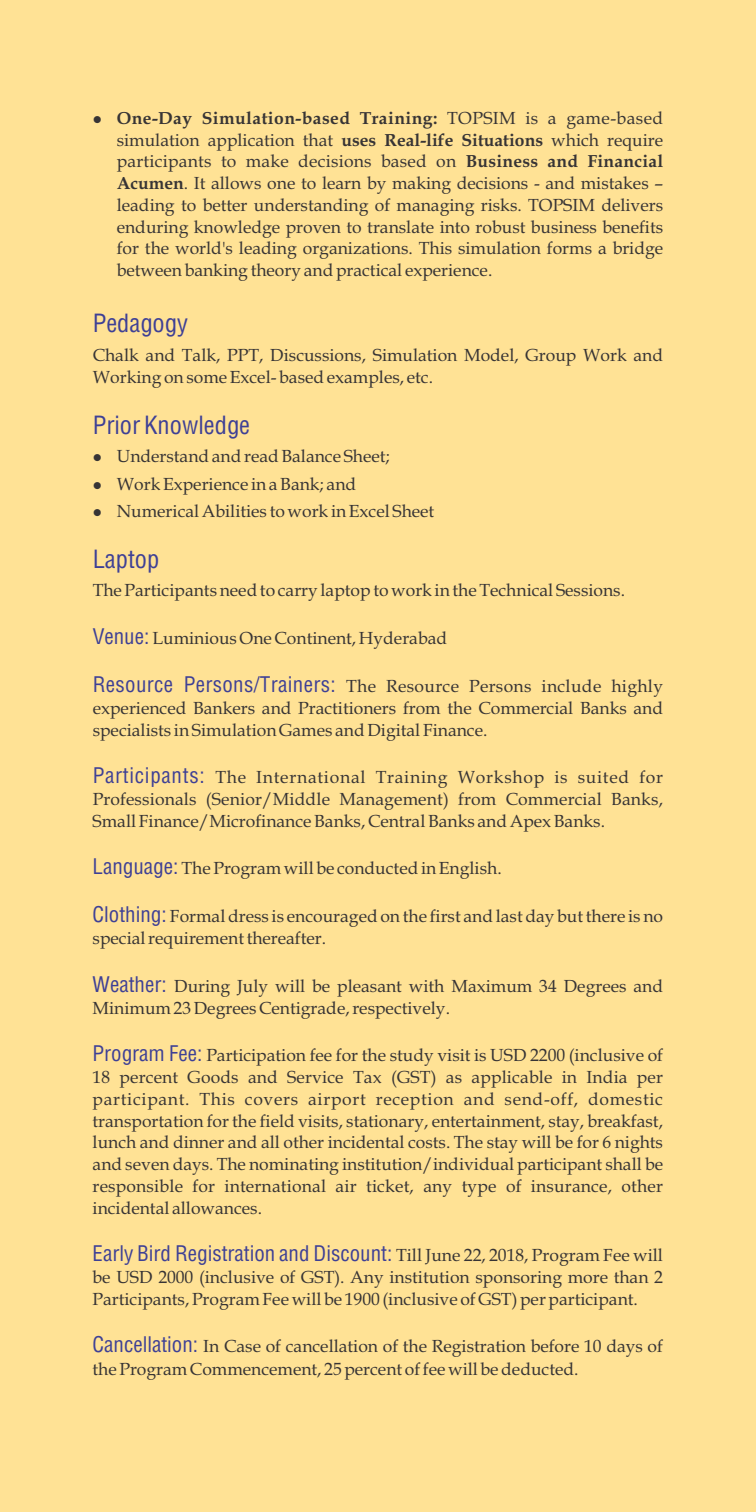
<style>
.page{position:relative;width:756px;height:1512px;background:#ffe295}
.page>*{position:absolute;margin:0;border:0;box-sizing:border-box;transform-origin:0 0}
.t1{font:condensed 24.5px "Helvetica";color:#3e4095}
.t2{font:condensed 21px "Helvetica";color:#3e4095}
.t3{font:17.5px/21.9px "Book Antiqua";color:#373435}
.s1{font-weight:700}
.s2{font-family:"Helvetica";font-stretch:condensed;font-size:21px;color:#3e4095}
.s3{font-family:"Book Antiqua";font-stretch:normal;font-size:17.5px;color:#373435}
</style>
<div class="page">
<p class="t3" style="left:117px;top:109px;width:548px;text-align:justify;text-indent:-24px">● <span class="s1">One-Day Simulation-based Training:</span> TOPSIM is a game-based simulation application that <span class="s1">uses Real-life Situations</span> which require participants to make decisions based on <span class="s1">Business and Financial Acumen</span>. It allows one to learn by making decisions - and mistakes – leading to better understanding of managing risks. TOPSIM delivers enduring knowledge proven to translate into robust business benefits for the world's leading organizations. This simulation forms a bridge between banking theory and practical experience.</p>
<h1 class="t1" style="left:93px;top:314px;width:97px">Pedagogy</h1>
<p class="t3" style="left:93px;top:346px;width:572px">Chalk and Talk, PPT, Discussions, Simulation Model, Group Work and<br>Working on some Excel- based examples, etc.</p>
<h1 class="t1" style="left:93px;top:415px;width:159px">Prior Knowledge</h1>
<p class="t3" style="left:93px;top:448px;width:299px">● Understand and read Balance Sheet;</p>
<p class="t3" style="left:93px;top:475px;width:265px">● Work Experience in a Bank; and</p>
<p class="t3" style="left:93px;top:502px;width:343px">● Numerical Abilities to work in Excel Sheet</p>
<h1 class="t1" style="left:93px;top:549px;width:68px">Laptop</h1>
<p class="t3" style="left:93px;top:582px;width:534px">The Participants need to carry laptop to work in the Technical Sessions.</p>
<p class="t3" style="left:93px;top:629px;width:356px"><span class="s2">Venue:</span> Luminious One Continent, Hyderabad</p>
<p class="t3" style="left:93px;top:677px;width:572px;text-align:justify"><span class="s2">Resource Persons/Trainers:</span> The Resource Persons include highly experienced Bankers and Practitioners from the Commercial Banks and specialists in Simulation Games and Digital Finance.</p>
<p class="t3" style="left:93px;top:768px;width:572px;text-align:justify"><span class="s2">Participants:</span> The International Training Workshop is suited for Professionals (Senior/Middle Management) from Commercial Banks, Small Finance/Microfinance Banks, Central Banks and Apex Banks.</p>
<p class="t3" style="left:93px;top:859px;width:411px"><span class="s2">Language:</span> The Program will be conducted in English.</p>
<p class="t3" style="left:93px;top:907px;width:572px"><span class="s2">Clothing:</span> Formal dress is encouraged on the first and last day but there is no special requirement thereafter.</p>
<p class="t3" style="left:93px;top:977px;width:572px"><span class="s2">Weather:</span> During July will be pleasant with Maximum 34 Degrees and<br>Minimum 23 Degrees Centigrade, respectively.</p>
<p class="t3" style="left:93px;top:1046px;width:572px;text-align:justify"><span class="s2">Program Fee:</span> Participation fee for the study visit is USD 2200 (inclusive of 18 percent Goods and Service Tax (GST) as applicable in India per participant. This covers airport reception and send-off, domestic transportation for the field visits, stationary, entertainment, stay, breakfast, lunch and dinner and all other incidental costs. The stay will be for 6 nights and seven days. The nominating institution/individual participant shall be responsible for international air ticket, any type of insurance, other incidental allowances.</p>
<p class="t2" style="left:93px;top:1245px;width:572px">Early Bird Registration and Discount: <span class="s3">Till June 22, 2018, Program Fee will</span></p>
<p class="t3" style="left:93px;top:1268px;width:572px">be USD 2000 (inclusive of GST). Any institution sponsoring more than 2<br>Participants, Program Fee will be 1900 (inclusive of GST) per participant.</p>
<p class="t3" style="left:93px;top:1338px;width:572px"><span class="s2">Cancellation:</span> In Case of cancellation of the Registration before 10 days of the Program Commencement, 25 percent of fee will be deducted.</p>
</div>
